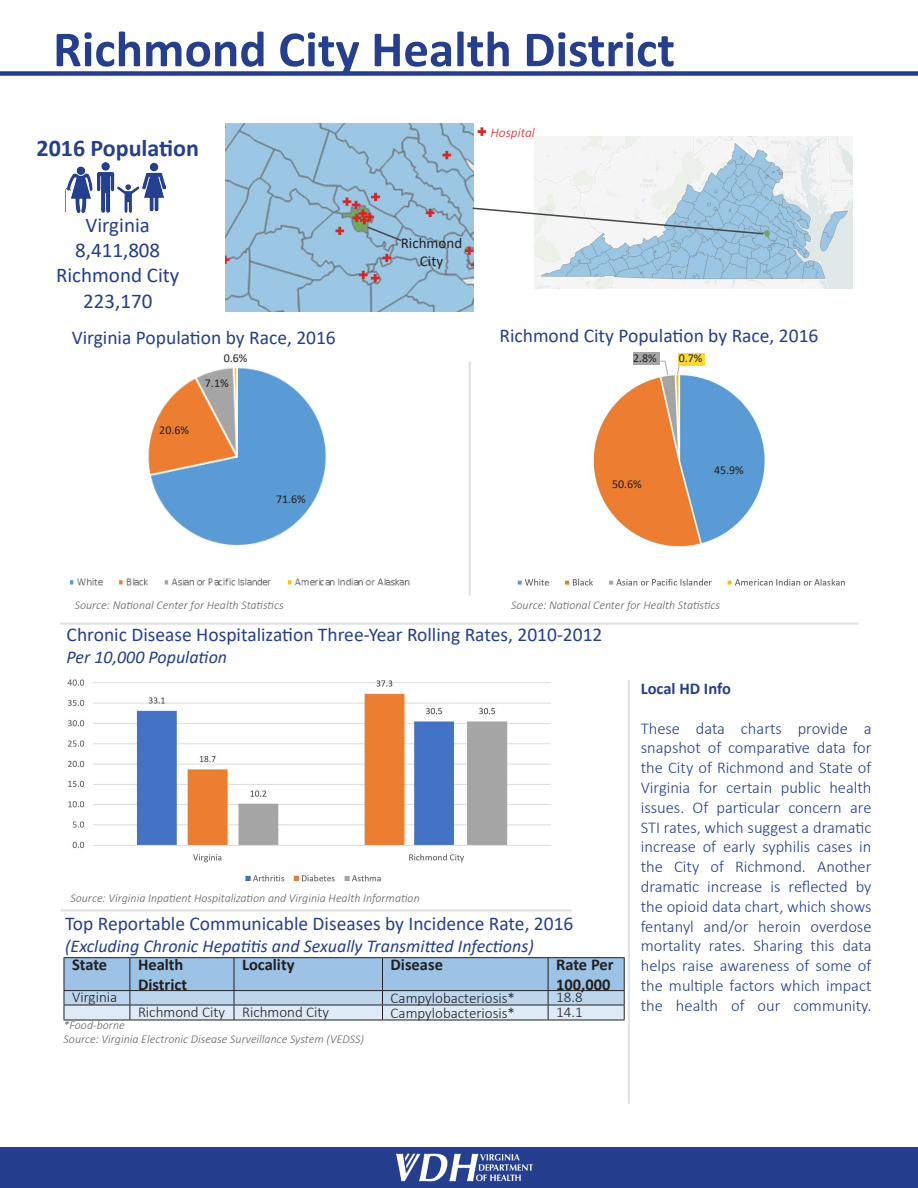
<style>
.page{position:relative;width:918px;height:1188px;background:#fff}
.page>*{position:absolute;margin:0;border:0;box-sizing:border-box;transform-origin:0 0}
.t1{font:700 51px "Calibri";color:#253f8e}
.t2{font:700 24px "Calibri";color:#253f8e}
.t3{font:21px/25.2px "Calibri";color:#253f8e;text-align:center}
.t4{font:19.5px "Calibri";color:#253f8e}
.t5{font:italic 18px "Calibri";color:#253f8e}
.t6{font:300 16.5px/19.8px "Calibri";color:#253f8e;text-align:justify}
.t7{font:700 16.5px/19.8px "Calibri";color:#231f20}
.t8{font:700 16.5px "Calibri";color:#253f8e}
.t9{font:300 15px "Calibri";color:#231f20}
.t10{font:15px/18px "Calibri";color:#231f20;text-align:center}
.t11{font:italic 300 13.5px "Calibri";color:#d62629}
.t12{font:italic 300 12px "Calibri";color:#636366}
.t13{font:12px "Calibri";color:#231f20}
</style>
<div class="page">
<img style="left:535px;top:137px;width:317px;height:152px">
<img style="left:225px;top:123px;width:248px;height:189px">
<img style="left:517px;top:352px;width:328px;height:234px">
<div style="left:0;top:1147px;width:918px;height:41px;background:#253f8e"></div>
<img style="left:396px;top:1153px;width:136px;height:29px">
<svg style="left:0;top:71px;width:918px;height:5px;background:#3a5198"></svg>
<img style="left:70px;top:367px;width:340px;height:219px">
<hr style="left:469px;top:362px;width:2px;height:234px;background:#e1e2e4">
<hr style="left:60px;top:622px;width:799px;height:3px;background:#e1e2e4">
<hr style="left:61px;top:909px;width:511px;height:3px;background:#e1e2e4">
<hr style="left:628px;top:680px;width:2px;height:424px;background:#e1e2e4">
<img style="left:65px;top:162px;width:100px;height:50px">
<svg style="left:478px;top:127px;width:8px;height:9px"></svg>
<div style="left:275px;top:500px;width:30px;height:12px;background:#5b9bd5"></div>
<div style="left:157px;top:425px;width:34px;height:14px;background:#ed7d31"></div>
<div style="left:205px;top:378px;width:27px;height:11px;background:#a5a5a5"></div>
<div style="left:679px;top:353px;width:26px;height:13px;background:#fcdb31"></div>
<div style="left:714px;top:465px;width:34px;height:13px;background:#5b9bd5"></div>
<div style="left:633px;top:352px;width:26px;height:13px;background:#a5a5a5"></div>
<div style="left:612px;top:478px;width:31px;height:14px;background:#ed7d31"></div>
<div style="left:276px;top:494px;width:30px;height:15px;background:#5b9bd5"></div>
<svg style="left:471px;top:207px;width:294px;height:28px"></svg>
<hr style="left:64px;top:957px;width:66px;height:1px;background:#231f20">
<hr style="left:130px;top:957px;width:104px;height:1px;background:#231f20">
<hr style="left:234px;top:957px;width:148px;height:1px;background:#231f20">
<hr style="left:382px;top:957px;width:166px;height:1px;background:#231f20">
<hr style="left:548px;top:957px;width:77px;height:1px;background:#231f20">
<hr style="left:64px;top:1020px;width:66px;height:1px;background:#231f20">
<hr style="left:130px;top:1020px;width:104px;height:1px;background:#231f20">
<hr style="left:234px;top:1020px;width:148px;height:1px;background:#231f20">
<hr style="left:382px;top:1020px;width:166px;height:1px;background:#231f20">
<hr style="left:548px;top:1020px;width:77px;height:1px;background:#231f20">
<svg style="left:64px;top:958px;width:561px;height:62px;background:#abc6e0"></svg>
<img style="left:67px;top:679px;width:484px;height:203px">
<svg style="left:366px;top:225px;width:37px;height:17px"></svg>
<p class="t1" style="left:53px;top:13px;width:623px">Richmond City Health District</p>
<p class="t2" style="left:37px;top:131px;width:164px">2016 Population</p>
<p class="t3" style="left:86px;top:212px;width:66px">Virginia</p>
<p class="t3" style="left:75px;top:237px;width:87px">8,411,808</p>
<p class="t3" style="left:56px;top:262px;width:125px">Richmond City<br>223,170</p>
<p class="t4" style="left:72px;top:324px;width:266px">Virginia Population by Race, 2016</p>
<p class="t11" style="left:491px;top:125px;width:46px">Hospital</p>
<p class="t10" style="left:401px;top:234px;width:63px">Richmond<br>City</p>
<p class="t4" style="left:500px;top:322px;width:320px">Richmond City Population by Race, 2016</p>
<p class="t13" style="left:633px;top:349px;width:25px">2.8%</p>
<p class="t13" style="left:224px;top:349px;width:25px">0.6%</p>
<p class="t13" style="left:679px;top:350px;width:25px">0.7%</p>
<p class="t13" style="left:159px;top:422px;width:31px">20.6%</p>
<p class="t13" style="left:205px;top:375px;width:25px">7.1%</p>
<p class="t13" style="left:276px;top:490px;width:31px">71.6%</p>
<p class="t12" style="left:75px;top:598px;width:211px">Source: National Center for Health Statistics</p>
<p class="t13" style="left:612px;top:475px;width:31px">50.6%</p>
<p class="t13" style="left:714px;top:462px;width:31px">45.9%</p>
<p class="t12" style="left:511px;top:597px;width:211px">Source: National Center for Health Statistics</p>
<p class="t4" style="left:67px;top:621px;width:537px">Chronic Disease Hospitalization Three-Year Rolling Rates, 2010-2012</p>
<p class="t5" style="left:67px;top:644px;width:162px">Per 10,000 Population</p>
<p class="t12" style="left:70px;top:891px;width:351px">Source: Virginia Inpatient Hospitalization and Virginia Health Information</p>
<p class="t4" style="left:65px;top:910px;width:510px">Top Reportable Communicable Diseases by Incidence Rate, 2016</p>
<p class="t5" style="left:65px;top:933px;width:470px">(Excluding Chronic Hepatitis and Sexually Transmitted Infections)</p>
<p class="t7" style="left:72px;top:955px;width:37px">State</p>
<p class="t7" style="left:138px;top:955px;width:51px">Health<br>District</p>
<p class="t7" style="left:242px;top:955px;width:54px">Locality</p>
<p class="t7" style="left:391px;top:955px;width:54px">Disease</p>
<p class="t7" style="left:556px;top:955px;width:59px">Rate Per<br>100,000</p>
<p class="t9" style="left:72px;top:988px;width:47px">Virginia</p>
<p class="t9" style="left:391px;top:989px;width:126px">Campylobacteriosis*</p>
<p class="t9" style="left:556px;top:988px;width:28px">18.8</p>
<p class="t9" style="left:138px;top:1002px;width:89px">Richmond City</p>
<p class="t9" style="left:242px;top:1002px;width:89px">Richmond City</p>
<p class="t9" style="left:391px;top:1004px;width:126px">Campylobacteriosis*</p>
<p class="t9" style="left:556px;top:1002px;width:28px">14.1</p>
<p class="t12" style="left:64px;top:1017px;width:63px">*Food-borne</p>
<p class="t12" style="left:64px;top:1032px;width:302px">Source: Virginia Electronic Disease Surveillance System (VEDSS)</p>
<p class="t8" style="left:641px;top:677px;width:92px">Local HD Info</p>
<p class="t6" style="left:641px;top:718px;width:232px">These data charts provide a snapshot of comparative data for the City of Richmond and State of Virginia for certain public health issues. Of particular concern are STI rates, which suggest a dramatic increase of early syphilis cases in the City of Richmond. Another dramatic increase is reflected by the opioid data chart, which shows fentanyl and/or heroin overdose mortality rates. Sharing this data helps raise awareness of some of the multiple factors which impact the health of our community.</p>
</div>
